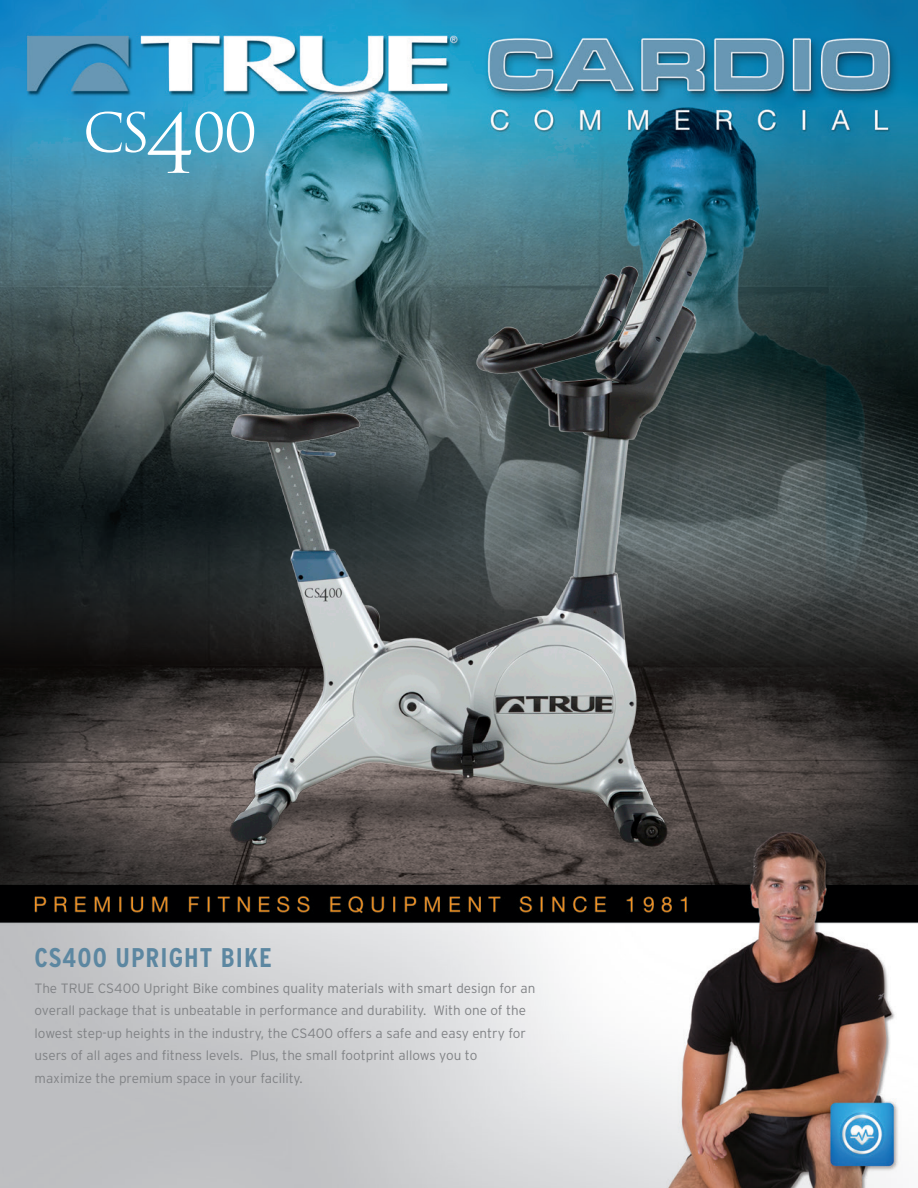
<style>
.page{position:relative;width:918px;height:1188px;background:#fff}
.page>*{position:absolute;margin:0;border:0;box-sizing:border-box;transform-origin:0 0}
.t1{font:52.35px "Trajan";color:#fff}
.t2{font:700 condensed 27px "Interstate";letter-spacing:.04em;color:#5c87a1}
.t3{font:300 13.5px/22.5px "Interstate";color:#808285}
.s1{font-size:79.5px}
</style>
<div class="page">
<img style="left:0;top:0;width:918px;height:1188px">
<img style="left:163px;top:216px;width:608px;height:646px">
<p class="t1" style="left:83px;top:101px;width:176px">CS<span class="s1">4</span>00</p>
<p class="t2" style="left:35px;top:943px;width:239px">CS400 UPRIGHT BIKE</p>
<p class="t3" style="left:35px;top:977px;width:502px">The TRUE CS400 Upright Bike combines quality materials with smart design for an overall package that is unbeatable in performance and durability. With one of the lowest step-up heights in the industry, the CS400 offers a safe and easy entry for users of all ages and fitness levels. Plus, the small footprint allows you to</p>
<p class="t3" style="left:35px;top:1067px;width:270px">maximize the premium space in your facility.</p>
</div>
